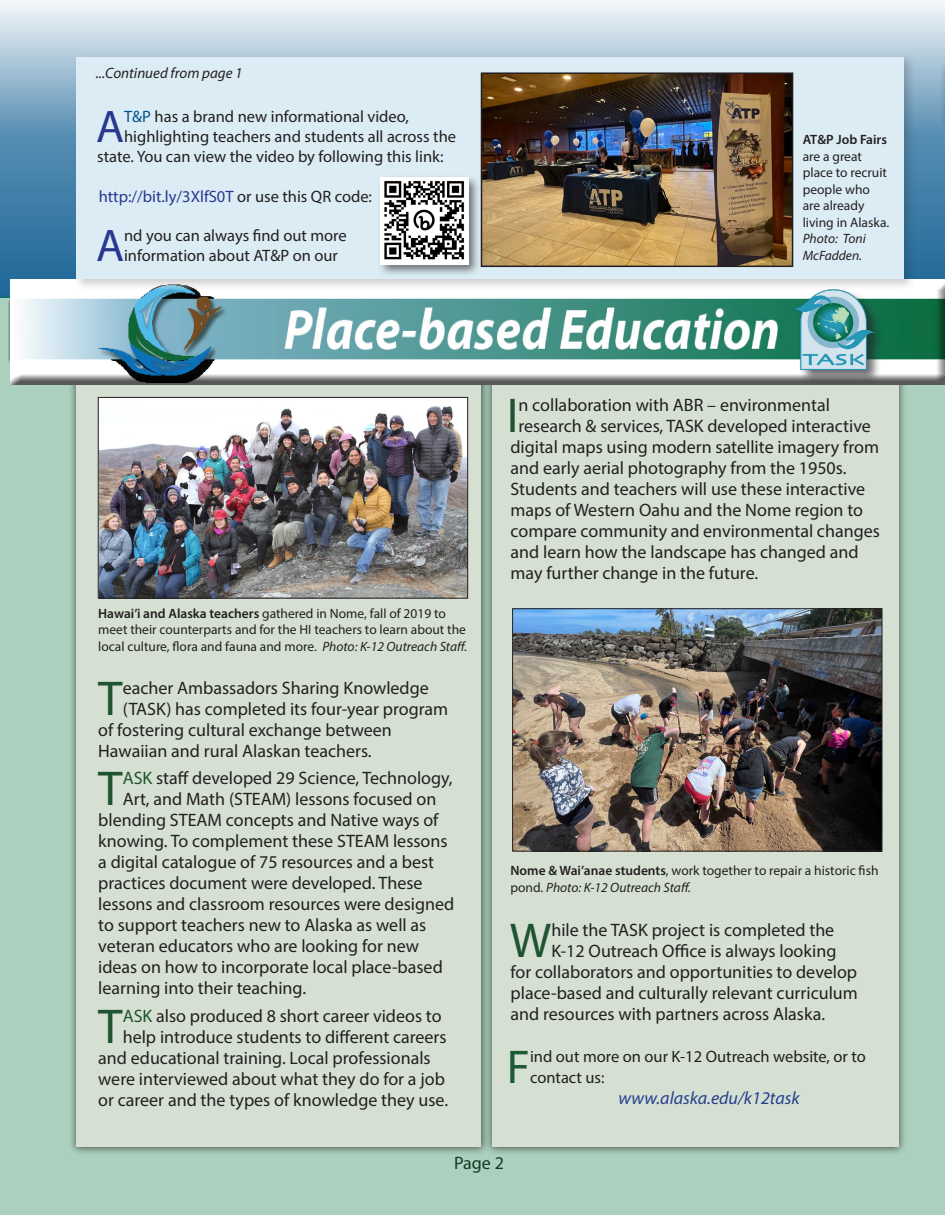
<style>
.page{position:relative;width:945px;height:1215px;background:#fff}
.page>*{position:absolute;margin:0;border:0;box-sizing:border-box;transform-origin:0 0}
.t1{font:49.2px "Myriad Pro";color:#1f5430}
.t2{font:47.7px "Myriad Pro";color:#1d5a32}
.t3{font:45.9px "Myriad Pro";color:#283891}
.graph_150_range{font:18px "Myriad Pro";color:#231f20}
.t4{font:italic 18px "Myriad Pro";color:#253f8e}
.t5{font:16.5px/21px "Myriad Pro";color:#231f20}
.t6{font:16.5px "Myriad Pro";color:#283891}
.t7{font:italic 15px "Myriad Pro";color:#231f20}
.t8{font:13.5px/16.5px "Myriad Pro";color:#231f20}
.s1{color:#00548b}
.s2{color:#231f20}
.s3{font-weight:600}
.s4{font-style:italic}
.s5{color:#1f5430}
</style>
<div class="page">
<svg style="left:0;top:1px;width:945px;height:278px;background:#aec8d9"></svg>
<div style="left:939px;top:58px;width:6px;height:75px;background:#231f20;opacity:.44"></div>
<hr style="left:942px;top:0;width:3px;height:190px;background:#fff;opacity:.42">
<div style="left:0;top:296px;width:945px;height:919px;background:#abd0bd"></div>
<div style="left:68px;top:365px;width:422px;height:791px;background:#231f20;opacity:.75"></div>
<div style="left:76px;top:374px;width:406px;height:774px;background:#d5e0d3"></div>
<div style="left:484px;top:365px;width:423px;height:791px;background:#231f20;opacity:.75"></div>
<div style="left:492px;top:374px;width:406px;height:774px;background:#d5e0d3"></div>
<div style="left:5px;top:279px;width:940px;height:107px;background:#231f20;opacity:.75"></div>
<div style="left:794px;top:289px;width:94px;height:96px;background:#231f20;opacity:.65"></div>
<img style="left:793px;top:291px;width:81px;height:79px">
<img style="left:100px;top:399px;width:366px;height:197px">
<div style="left:98px;top:397px;width:370px;height:201px;border:1px solid #231f20"></div>
<img style="left:514px;top:610px;width:366px;height:239px">
<div style="left:512px;top:608px;width:370px;height:243px;border:1px solid #231f20"></div>
<div style="left:73px;top:53px;width:844px;height:238px;background:#231f20;opacity:.23"></div>
<div style="left:76px;top:57px;width:828px;height:221px;background:#dcecf4"></div>
<img style="left:484px;top:75px;width:306px;height:189px">
<div style="left:481px;top:72px;width:312px;height:195px;border:2px solid #231f20"></div>
<div style="left:377px;top:174px;width:104px;height:103px;background:#231f20;opacity:.61"></div>
<img style="left:380px;top:178px;width:88px;height:87px">
<p class="t7" style="left:96px;top:64px;width:148px">...Continued from page 1</p>
<p class="t3" style="left:96px;top:99px;width:30px">A</p>
<p class="t5" style="left:124px;top:106px;width:286px"><span class="s1">T&amp;P</span> has a brand new informational video,</p>
<p class="t5" style="left:124px;top:126px;width:333px">highlighting teachers and students all across the</p>
<p class="t5" style="left:97px;top:146px;width:348px">state. You can view the video by following this link:</p>
<p class="t6" style="left:99px;top:186px;width:275px">http://bit.ly/3XlfS0T <span class="s2">or use this QR code:</span></p>
<p class="t3" style="left:96px;top:217px;width:30px">A</p>
<p class="t5" style="left:124px;top:226px;width:224px;line-height:19.8px">nd you can always find out more information about AT&amp;P on our</p>
<p class="t8" style="left:803px;top:131px;width:88px"><span class="s3">AT&amp;P Job Fairs </span>are a great place to recruit people who are already living in Alaska.<br><span class="s4">Photo: Toni<br>McFadden.</span></p>
<p class="t8" style="left:98px;top:605px;width:371px"><span class="s3">Hawai’i and Alaska teachers</span> gathered in Nome, fall of 2019 to meet their counterparts and for the HI teachers to learn about the local culture, flora and fauna and more. <span class="s4">Photo: K-12 Outreach Staff.</span></p>
<p class="t1" style="left:98px;top:668px;width:26px">T</p>
<p class="graph_150_range" style="left:123px;top:676px;width:308px">eacher Ambassadors Sharing Knowledge</p>
<p class="graph_150_range" style="left:123px;top:697px;width:327px">(TASK) has completed its four-year program</p>
<p class="graph_150_range" style="left:98px;top:718px;width:295px">of fostering cultural exchange between</p>
<p class="graph_150_range" style="left:98px;top:739px;width:275px">Hawaiian and rural Alaskan teachers.</p>
<p class="t1" style="left:98px;top:758px;width:26px">T</p>
<p class="graph_150_range" style="left:123px;top:767px;width:331px"><span class="s5">ASK</span> staff developed 29 Science, Technology,</p>
<p class="graph_150_range" style="left:123px;top:788px;width:315px">Art, and Math (STEAM) lessons focused on</p>
<p class="graph_150_range" style="left:98px;top:809px;width:342px">blending STEAM concepts and Native ways of</p>
<p class="graph_150_range" style="left:98px;top:830px;width:351px">knowing. To complement these STEAM lessons</p>
<p class="graph_150_range" style="left:98px;top:851px;width:337px">a digital catalogue of 75 resources and a best</p>
<p class="graph_150_range" style="left:98px;top:872px;width:326px">practices document were developed. These</p>
<p class="graph_150_range" style="left:98px;top:893px;width:358px">lessons and classroom resources were designed</p>
<p class="graph_150_range" style="left:98px;top:914px;width:330px">to support teachers new to Alaska as well as</p>
<p class="graph_150_range" style="left:98px;top:935px;width:322px">veteran educators who are looking for new</p>
<p class="graph_150_range" style="left:98px;top:956px;width:346px">ideas on how to incorporate local place-based</p>
<p class="graph_150_range" style="left:98px;top:977px;width:209px">learning into their teaching.</p>
<p class="t1" style="left:98px;top:996px;width:26px">T</p>
<p class="graph_150_range" style="left:123px;top:1005px;width:320px"><span class="s5">ASK</span> also produced 8 short career videos to</p>
<p class="graph_150_range" style="left:123px;top:1026px;width:325px">help introduce students to different careers</p>
<p class="graph_150_range" style="left:98px;top:1047px;width:334px">and educational training. Local professionals</p>
<p class="graph_150_range" style="left:98px;top:1068px;width:348px">were interviewed about what they do for a job</p>
<p class="graph_150_range" style="left:98px;top:1089px;width:351px">or career and the types of knowledge they use.</p>
<p class="t1" style="left:507px;top:385px;width:13px">I</p>
<p class="graph_150_range" style="left:519px;top:393px;width:313px">n collaboration with ABR – environmental</p>
<p class="graph_150_range" style="left:519px;top:414px;width:354px">research &amp; services, TASK developed interactive</p>
<p class="graph_150_range" style="left:511px;top:435px;width:370px">digital maps using modern satellite imagery from</p>
<p class="graph_150_range" style="left:511px;top:456px;width:338px">and early aerial photography from the 1950s.</p>
<p class="graph_150_range" style="left:511px;top:477px;width:356px">Students and teachers will use these interactive</p>
<p class="graph_150_range" style="left:511px;top:498px;width:354px">maps of Western Oahu and the Nome region to</p>
<p class="graph_150_range" style="left:511px;top:519px;width:371px">compare community and environmental changes</p>
<p class="graph_150_range" style="left:511px;top:540px;width:350px">and learn how the landscape has changed and</p>
<p class="graph_150_range" style="left:511px;top:561px;width:249px">may further change in the future.</p>
<p class="t8" style="left:511px;top:862px;width:370px"><span class="s3">Nome &amp; Wai’anae students</span>, work together to repair a historic fish pond. <span class="s4">Photo: K-12 Outreach Staff.</span></p>
<p class="t1" style="left:510px;top:910px;width:43px">W</p>
<p class="graph_150_range" style="left:551px;top:918px;width:284px">hile the TASK project is completed the</p>
<p class="graph_150_range" style="left:551px;top:939px;width:287px">K-12 Outreach Office is always looking</p>
<p class="graph_150_range" style="left:511px;top:960px;width:348px">for collaborators and opportunities to develop</p>
<p class="graph_150_range" style="left:511px;top:981px;width:349px">place-based and culturally relevant curriculum</p>
<p class="graph_150_range" style="left:511px;top:1002px;width:316px">and resources with partners across Alaska.</p>
<p class="t2" style="left:507px;top:1037px;width:25px">F</p>
<p class="t5" style="left:530px;top:1045px;width:337px">ind out more on our K-12 Outreach website, or to contact us:</p>
<p class="t4" style="left:619px;top:1086px;width:183px">www.alaska.edu/k12task</p>
<p class="graph_150_range" style="left:454px;top:1151px;width:51px">Page 2</p>
</div>
